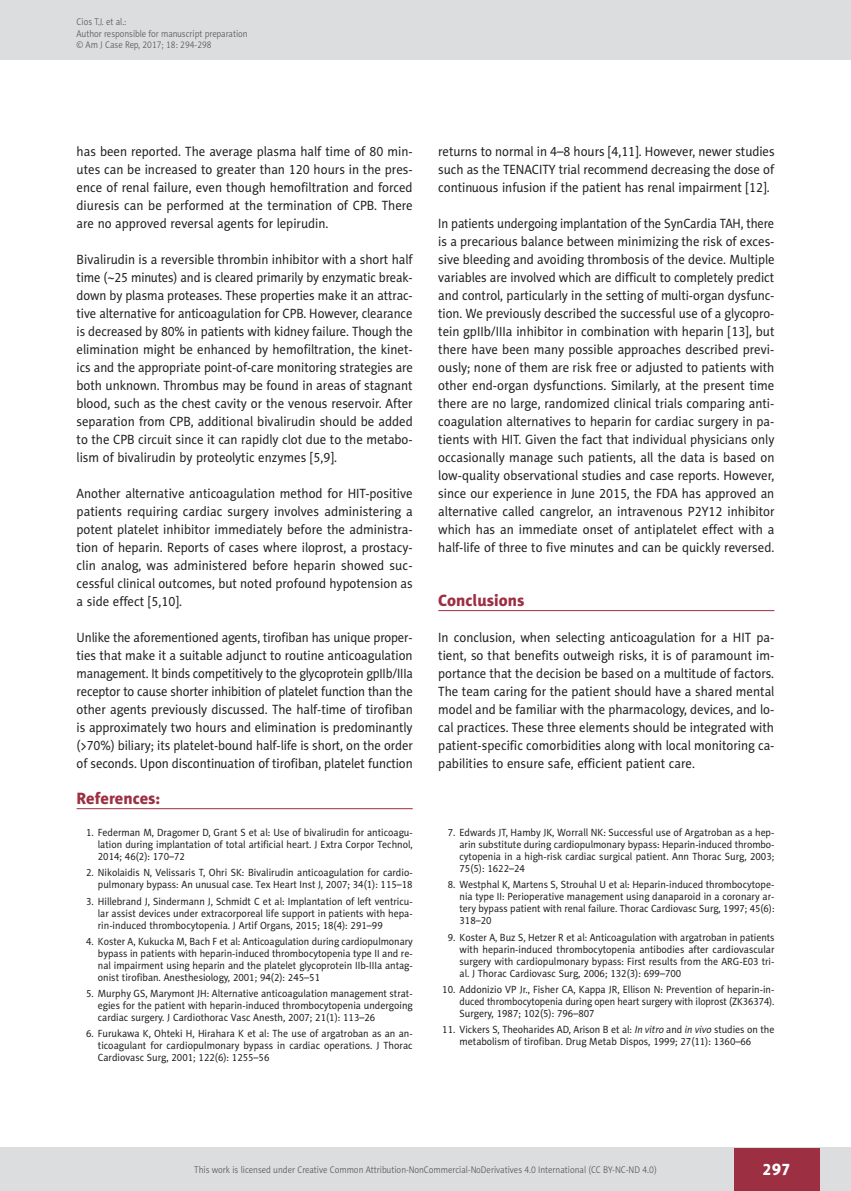
<style>
.page{position:relative;width:851px;height:1191px;background:#fff}
.page>*{position:absolute;margin:0;border:0;box-sizing:border-box;transform-origin:0 0}
.AJCR_Headline_1{font:16.5px "Naomi Sans EFN Heavy";color:#9d2f42}
.AJCR_Referencje_Tytu{font:16.5px "Naomi Sans EFN Heavy";color:#9d2f42}
.t1{font:16.5px "Naomi Sans EFN Heavy";color:#fff}
.AJCR_Body{font:13.5px/18px "Naomi Sans EFN";color:#231f20;text-align:justify;scale:.95 1}
.AJCR_Body-2{font:13.5px/18px "Naomi Sans EFN";color:#231f20;text-align:justify;scale:.93 1}
.AJCR_Body-3{font:13.5px/18px "Naomi Sans EFN";color:#231f20;text-align:justify;scale:.94 1}
.AJCR_Referencje_punk{font:10.5px/12px "Naomi Sans EFN";color:#231f20;text-align:justify;scale:.95 1}
.AJCR_Referencje_punk-2{font:10.5px/12px "Naomi Sans EFN";color:#231f20;text-align:justify;scale:.94 1}
.t2{font:9.75px/11.2px "Naomi Sans EFN Light";color:#57585a;scale:.9 1}
.s1{font-style:italic}
</style>
<div class="page">
<hr style="left:438px;top:610px;width:336px;height:1px;background:#9d2f42">
<hr style="left:77px;top:808px;width:335px;height:1px;background:#9d2f42">
<div style="left:0;top:1148px;width:850px;height:43px;background:#dcdddf"></div>
<div style="left:733px;top:1147px;width:86px;height:43px;background:#9d2f42"></div>
<div style="left:0;top:0;width:850px;height:60px;background:#dcdddf"></div>
<p class="t2" style="left:77px;top:16px;width:192px">Cios T.J. et al.:<br>Author responsible for manuscript preparation © Am J Case Rep, 2017; 18: 294-298</p>
<p class="AJCR_Body" style="left:77px;top:142px;width:355px">has been reported. The average plasma half time of 80 min&shy;utes can be increased to greater than 120 hours in the pres&shy;ence of renal failure, even though hemofiltration and forced diuresis can be performed at the termination of CPB. There are no approved reversal agents for lepirudin.</p>
<p class="AJCR_Body" style="left:77px;top:250px;width:355px">Bivalirudin is a reversible thrombin inhibitor with a short half time (~25 minutes) and is cleared primarily by enzymatic break&shy;down by plasma proteases. These properties make it an attrac&shy;tive alternative for anticoagulation for CPB. However, clearance is decreased by 80% in patients with kidney failure. Though the elimination might be enhanced by hemofiltration, the kinet&shy;ics and the appropriate point-of-care monitoring strategies are both unknown. Thrombus may be found in areas of stagnant blood, such as the chest cavity or the venous reservoir. After separation from CPB, additional bivalirudin should be added to the CPB circuit since it can rapidly clot due to the metabo&shy;lism of bivalirudin by proteolytic enzymes [5,9].</p>
<p class="AJCR_Body" style="left:77px;top:484px;width:355px">Another alternative anticoagulation method for HIT-positive patients requiring cardiac surgery involves administering a potent platelet inhibitor immediately before the administra&shy;tion of heparin. Reports of cases where iloprost, a prostacy&shy;clin analog, was administered before heparin showed suc&shy;cessful clinical outcomes, but noted profound hypotension as a side effect [5,10].</p>
<p class="AJCR_Body-3" style="left:77px;top:628px;width:359px">Unlike the aforementioned agents, tirofiban has unique proper&shy;ties that make it a suitable adjunct to routine anticoagulation management. It binds competitively to the glycoprotein gpIIb/IIIa receptor to cause shorter inhibition of platelet function than the other agents previously discussed. The half-time of tirofiban is approximately two hours and elimination is predominantly (&gt;70%) biliary; its platelet-bound half-life is short, on the order of seconds. Upon discontinuation of tirofiban, platelet function</p>
<p class="AJCR_Referencje_Tytu" style="left:77px;top:788px;width:85px">References:</p>
<p class="AJCR_Referencje_punk" style="left:98px;top:826px;width:333px;text-indent:-12px">1. Federman M, Dragomer D, Grant S et al: Use of bivalirudin for anticoagu&shy;lation during implantation of total artificial heart. J Extra Corpor Technol, 2014; 46(2): 170–72</p>
<p class="AJCR_Referencje_punk" style="left:86px;top:867px;width:345px;text-align:right">2. Nikolaidis N, Velissaris T, Ohri SK: Bivalirudin anticoagulation for cardio&shy;pulmonary bypass: An unusual case. Tex Heart Inst J, 2007; 34(1): 115–18</p>
<p class="AJCR_Referencje_punk" style="left:98px;top:895px;width:333px;text-indent:-12px">3. Hillebrand J, Sindermann J, Schmidt C et al: Implantation of left ventricu&shy;lar assist devices under extracorporeal life support in patients with hepa&shy;rin-induced thrombocytopenia. J Artif Organs, 2015; 18(4): 291–99</p>
<p class="AJCR_Referencje_punk-2" style="left:98px;top:935px;width:336px;text-indent:-12px">4. Koster A, Kukucka M, Bach F et al: Anticoagulation during cardiopulmonary bypass in patients with heparin-induced thrombocytopenia type II and re&shy;nal impairment using heparin and the platelet glycoprotein IIb-IIIa antag&shy;onist tirofiban. Anesthesiology, 2001; 94(2): 245–51</p>
<p class="AJCR_Referencje_punk" style="left:98px;top:987px;width:333px;text-indent:-12px">5. Murphy GS, Marymont JH: Alternative anticoagulation management strat&shy;egies for the patient with heparin-induced thrombocytopenia undergoing cardiac surgery. J Cardiothorac Vasc Anesth, 2007; 21(1): 113–26</p>
<p class="AJCR_Referencje_punk" style="left:98px;top:1028px;width:333px;text-indent:-12px">6. Furukawa K, Ohteki H, Hirahara K et al: The use of argatroban as an an&shy;ticoagulant for cardiopulmonary bypass in cardiac operations. J Thorac Cardiovasc Surg, 2001; 122(6): 1255–56</p>
<p class="AJCR_Body" style="left:438px;top:142px;width:355px">returns to normal in 4–8 hours [4,11]. However, newer studies such as the TENACITY trial recommend decreasing the dose of continuous infusion if the patient has renal impairment [12].</p>
<p class="AJCR_Body-2" style="left:438px;top:214px;width:363px">In patients undergoing implantation of the SynCardia TAH, there is a precarious balance between minimizing the risk of exces&shy;sive bleeding and avoiding thrombosis of the device. Multiple variables are involved which are difficult to completely predict and control, particularly in the setting of multi-organ dysfunc&shy;tion. We previously described the successful use of a glycopro&shy;tein gpIIb/IIIa inhibitor in combination with heparin [13], but there have been many possible approaches described previ&shy;ously; none of them are risk free or adjusted to patients with other end-organ dysfunctions. Similarly, at the present time there are no large, randomized clinical trials comparing anti&shy;coagulation alternatives to heparin for cardiac surgery in pa&shy;tients with HIT. Given the fact that individual physicians only occasionally manage such patients, all the data is based on low-quality observational studies and case reports. However, since our experience in June 2015, the FDA has approved an alternative called cangrelor, an intravenous P2Y12 inhibitor which has an immediate onset of antiplatelet effect with a half-life of three to five minutes and can be quickly reversed.</p>
<p class="AJCR_Headline_1" style="left:438px;top:590px;width:88px">Conclusions</p>
<p class="AJCR_Body" style="left:438px;top:628px;width:355px">In conclusion, when selecting anticoagulation for a HIT pa&shy;tient, so that benefits outweigh risks, it is of paramount im&shy;portance that the decision be based on a multitude of factors.<br>The team caring for the patient should have a shared mental model and be familiar with the pharmacology, devices, and lo&shy;cal practices. These three elements should be integrated with patient-specific comorbidities along with local monitoring ca&shy;pabilities to ensure safe, efficient patient care.</p>
<p class="AJCR_Referencje_punk" style="left:459px;top:826px;width:333px;text-indent:-12px">7. Edwards JT, Hamby JK, Worrall NK: Successful use of Argatroban as a hep&shy;arin substitute during cardiopulmonary bypass: Heparin-induced thrombo&shy;cytopenia in a high-risk cardiac surgical patient. Ann Thorac Surg, 2003; 75(5): 1622–24</p>
<p class="AJCR_Referencje_punk" style="left:459px;top:879px;width:333px;text-indent:-12px">8. Westphal K, Martens S, Strouhal U et al: Heparin-induced thrombocytope&shy;nia type II: Perioperative management using danaparoid in a coronary ar&shy;tery bypass patient with renal failure. Thorac Cardiovasc Surg, 1997; 45(6):<br>318–20</p>
<p class="AJCR_Referencje_punk-2" style="left:459px;top:931px;width:336px;text-indent:-12px">9. Koster A, Buz S, Hetzer R et al: Anticoagulation with argatroban in patients with heparin-induced thrombocytopenia antibodies after cardiovascular surgery with cardiopulmonary bypass: First results from the ARG-E03 tri&shy;al. J Thorac Cardiovasc Surg, 2006; 132(3): 699–700</p>
<p class="AJCR_Referencje_punk" style="left:459px;top:983px;width:333px;text-indent:-17px">10. Addonizio VP Jr., Fisher CA, Kappa JR, Ellison N: Prevention of heparin-in&shy;duced thrombocytopenia during open heart surgery with iloprost (ZK36374).<br>Surgery, 1987; 102(5): 796–807</p>
<p class="AJCR_Referencje_punk" style="left:442px;top:1023px;width:351px;text-align:center">11. Vickers S, Theoharides AD, Arison B et al: <span class="s1">In vitro</span> and <span class="s1">in vivo</span> studies on the metabolism of tirofiban. Drug Metab Dispos, 1999; 27(11): 1360–66</p>
<p class="t2" style="left:194px;top:1164px;width:515px">This work is licensed under Creative Common Attribution-NonCommercial-NoDerivatives 4.0 International (CC BY-NC-ND 4.0)</p>
<p class="t1" style="left:762px;top:1159px;width:30px">297</p>
</div>
